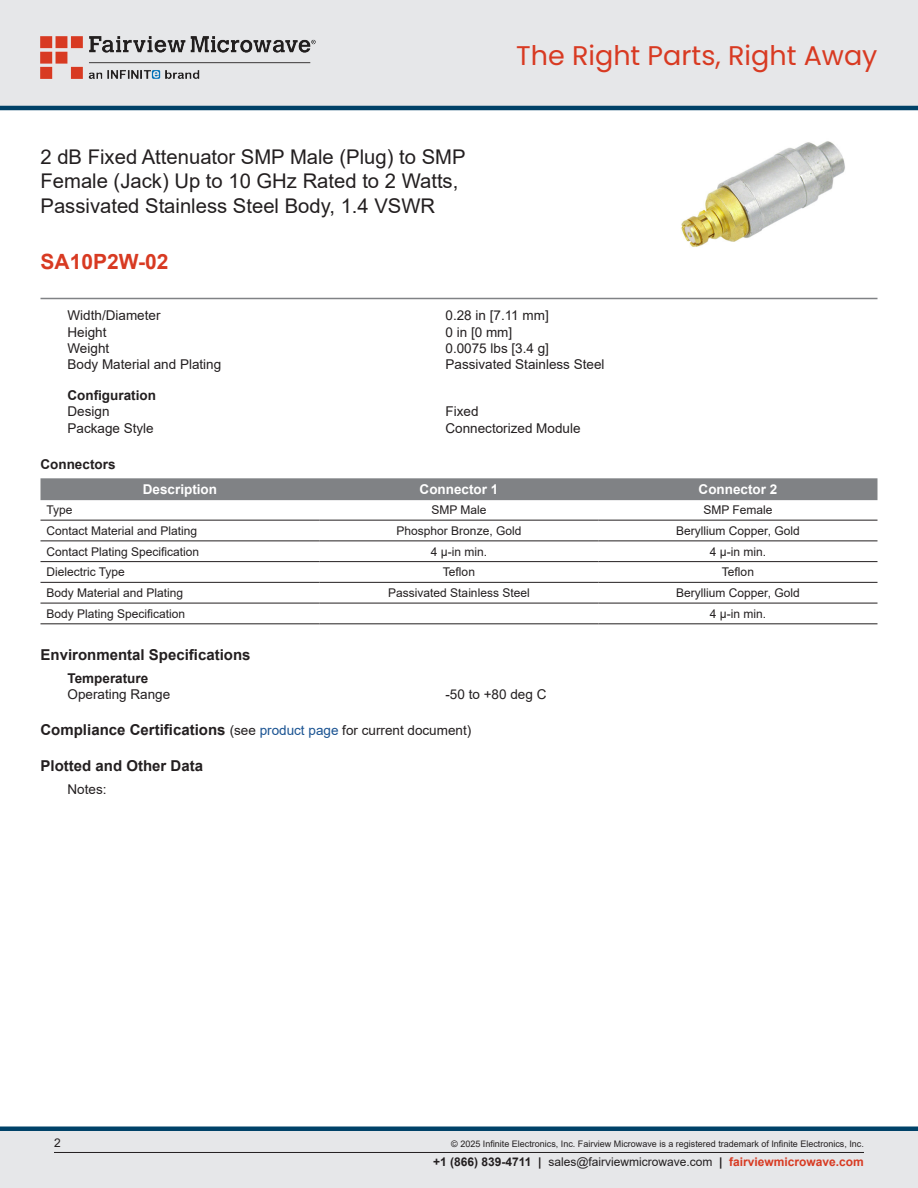
<style>
.page{position:relative;width:918px;height:1188px;background:#fff}
.page>*{position:absolute;margin:0;border:0;box-sizing:border-box;transform-origin:0 0}
.t1{font:27px "Poppins";color:#d83a22}
.Branded_Part_No{font:700 21px "Arial";color:#d83a22}
.Web_Description_Para{font:20.25px/24.3px "Arial";color:#231f20}
.Head1_for_Compliance{font:700 15px "Arial";color:#231f20}
.Head1{font:700 15px "Arial";color:#231f20}
.Specs_Para{font:13.5px "Arial";color:#231f20}
.Table_Header{font:700 13.5px "Arial";color:#fff}
.Head3{font:700 13.5px "Arial";color:#231f20}
.Head2_after_Head1{font:700 13.5px "Arial";color:#231f20}
.Head2{font:700 13.5px "Arial";color:#231f20}
.Specs_Notes_Para{font:13.5px "Arial";color:#231f20}
.Table_Body_Left{font:12px "Arial";color:#231f20}
.Table_Body{font:12px "Arial";color:#231f20}
.Copyright_disclaimer{font:9px "Arial";color:#231f20}
.s1{font-weight:400;font-size:13.5px}
.s2{font-weight:400;font-size:13.5px;color:#1a5392}
.s3{font-weight:700}
.s4{font-weight:700;color:#d83a22}
</style>
<div class="page">
<div style="left:0;top:1131px;width:918px;height:57px;background:#e6e7e9"></div>
<div style="left:0;top:1126px;width:918px;height:5px;background:#004268"></div>
<div style="left:0;top:0;width:918px;height:108px;background:#e6e7e9"></div>
<hr style="left:0;top:106px;width:918px;height:4px;background:#004268">
<img style="left:40px;top:36px;width:276px;height:42px">
<hr style="left:54px;top:1152px;width:810px;height:1px;background:#231f20">
<hr style="left:40px;top:298px;width:838px;height:1px;background:#808285">
<img style="left:681px;top:141px;width:164px;height:106px">
<div style="left:40px;top:478px;width:838px;height:22px;background:#808285"></div>
<hr style="left:40px;top:520px;width:280px;height:1px;background:#231f20">
<hr style="left:320px;top:520px;width:278px;height:1px;background:#231f20">
<hr style="left:598px;top:520px;width:280px;height:1px;background:#231f20">
<hr style="left:40px;top:541px;width:280px;height:1px;background:#231f20">
<hr style="left:320px;top:541px;width:278px;height:1px;background:#231f20">
<hr style="left:598px;top:541px;width:280px;height:1px;background:#231f20">
<hr style="left:40px;top:561px;width:280px;height:1px;background:#231f20">
<hr style="left:320px;top:561px;width:278px;height:1px;background:#231f20">
<hr style="left:598px;top:561px;width:280px;height:1px;background:#231f20">
<hr style="left:40px;top:582px;width:280px;height:1px;background:#231f20">
<hr style="left:320px;top:582px;width:278px;height:1px;background:#231f20">
<hr style="left:598px;top:582px;width:280px;height:1px;background:#231f20">
<hr style="left:40px;top:603px;width:280px;height:1px;background:#231f20">
<hr style="left:320px;top:603px;width:278px;height:1px;background:#231f20">
<hr style="left:598px;top:603px;width:280px;height:1px;background:#231f20">
<hr style="left:40px;top:624px;width:280px;height:1px;background:#231f20">
<hr style="left:320px;top:624px;width:278px;height:1px;background:#231f20">
<hr style="left:598px;top:624px;width:280px;height:1px;background:#231f20">
<h1 class="Web_Description_Para" style="left:40px;top:145px;width:427px">2 dB Fixed Attenuator SMP Male (Plug) to SMP<br>Female (Jack) Up to 10 GHz Rated to 2 Watts,<br>Passivated Stainless Steel Body, 1.4 VSWR</h1>
<p class="Branded_Part_No" style="left:40px;top:247px;width:129px">SA10P2W-02</p>
<h1 class="t1" style="left:516px;top:40px;width:363px">The Right Parts, Right Away</h1>
<p class="Specs_Para" style="left:68px;top:306px;width:95px">Width/Diameter</p>
<p class="Specs_Para" style="left:446px;top:306px;width:105px">0.28 in [7.11 mm]</p>
<p class="Specs_Para" style="left:68px;top:322px;width:41px">Height</p>
<p class="Specs_Para" style="left:446px;top:322px;width:68px">0 in [0 mm]</p>
<p class="Specs_Para" style="left:68px;top:339px;width:43px">Weight</p>
<p class="Specs_Para" style="left:446px;top:339px;width:105px">0.0075 lbs [3.4 g]</p>
<p class="Specs_Para" style="left:68px;top:355px;width:155px">Body Material and Plating</p>
<p class="Specs_Para" style="left:446px;top:355px;width:161px">Passivated Stainless Steel</p>
<p class="Head3" style="left:68px;top:386px;width:90px">Configuration</p>
<p class="Specs_Para" style="left:68px;top:402px;width:44px">Design</p>
<p class="Specs_Para" style="left:446px;top:402px;width:35px">Fixed</p>
<p class="Specs_Para" style="left:68px;top:418px;width:88px">Package Style</p>
<p class="Specs_Para" style="left:446px;top:418px;width:137px">Connectorized Module</p>
<p class="Head2" style="left:40px;top:454px;width:77px">Connectors</p>
<p class="Table_Header" style="left:143px;top:480px;width:76px">Description</p>
<p class="Table_Header" style="left:420px;top:480px;width:80px">Connector 1</p>
<p class="Table_Header" style="left:699px;top:480px;width:80px">Connector 2</p>
<p class="Table_Body_Left" style="left:46px;top:502px;width:28px">Type</p>
<p class="Table_Body" style="left:431px;top:502px;width:57px">SMP Male</p>
<p class="Table_Body" style="left:703px;top:502px;width:71px">SMP Female</p>
<p class="Table_Body_Left" style="left:46px;top:522px;width:152px">Contact Material and Plating</p>
<p class="Table_Body" style="left:397px;top:522px;width:126px">Phosphor Bronze, Gold</p>
<p class="Table_Body" style="left:676px;top:522px;width:125px">Beryllium Copper, Gold</p>
<p class="Table_Body_Left" style="left:46px;top:543px;width:154px">Contact Plating Specification</p>
<p class="Table_Body" style="left:431px;top:543px;width:58px">4 µ-in min.</p>
<p class="Table_Body" style="left:710px;top:543px;width:58px">4 µ-in min.</p>
<p class="Table_Body_Left" style="left:46px;top:564px;width:80px">Dielectric Type</p>
<p class="Table_Body" style="left:443px;top:564px;width:34px">Teflon</p>
<p class="Table_Body" style="left:722px;top:564px;width:34px">Teflon</p>
<p class="Table_Body_Left" style="left:46px;top:585px;width:138px">Body Material and Plating</p>
<p class="Table_Body" style="left:388px;top:585px;width:143px">Passivated Stainless Steel</p>
<p class="Table_Body" style="left:676px;top:585px;width:125px">Beryllium Copper, Gold</p>
<p class="Table_Body_Left" style="left:46px;top:605px;width:140px">Body Plating Specification</p>
<p class="Table_Body" style="left:710px;top:605px;width:58px">4 µ-in min.</p>
<p class="Head1" style="left:40px;top:644px;width:212px">Environmental Specifications</p>
<p class="Head2_after_Head1" style="left:68px;top:669px;width:82px">Temperature</p>
<p class="Specs_Para" style="left:68px;top:685px;width:104px">Operating Range</p>
<p class="Specs_Para" style="left:446px;top:685px;width:102px">-50 to +80 deg C</p>
<p class="Head1_for_Compliance" style="left:40px;top:719px;width:432px">Compliance Certifications <span class="s1">(see</span> <span class="s2">product page</span> <span class="s1">for current document)</span></p>
<p class="Head1_for_Compliance" style="left:40px;top:755px;width:164px">Plotted and Other Data</p>
<p class="Specs_Notes_Para" style="left:68px;top:780px;width:41px">Notes:</p>
<p class="Table_Body_Left" style="left:54px;top:1135px;width:8px">2</p>
<p class="Copyright_disclaimer" style="left:451px;top:1138px;width:414px">© 2025 Infinite Electronics, Inc. Fairview Microwave is a registered trademark of Infinite Electronics, Inc.</p>
<p class="Table_Body_Left" style="left:433px;top:1153px;width:432px"><span class="s3">+1 (866) 839-4711 |</span> sales@fairviewmicrowave.com <span class="s3">|</span> <span class="s4">fairviewmicrowave.com</span></p>
</div>
